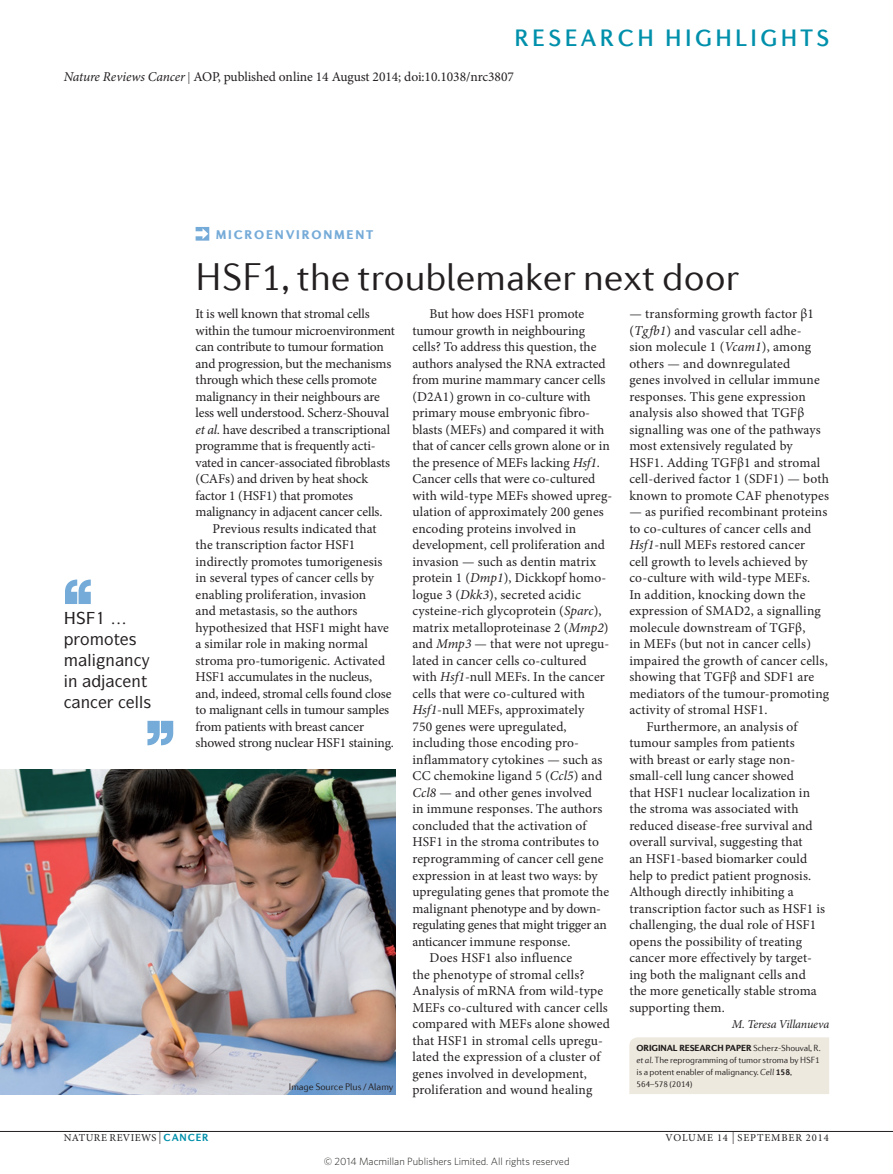
<style>
.page{position:relative;width:893px;height:1174px;background:#fff}
.page>*{position:absolute;margin:0;border:0;box-sizing:border-box;transform-origin:0 0}
.t1{font:300 39px "Diverda Sans Com";color:#231f20}
.t2{font:500 24px "Diverda Sans Com";letter-spacing:.14em;color:#0090ab}
.pulloutquote{font:500 16.5px "ITC Symbol Std";color:#231f20}
.bodyindent{font:13.5px/16.5px "Minion Pro";letter-spacing:.005em;color:#231f20}
.bodyfirst{font:13.5px/16.5px "Minion Pro";letter-spacing:-.015em;color:#231f20}
.ministrap{font:900 12.75px "Diverda Sans Com";letter-spacing:.14em;color:#75abd8}
.author{font:italic 12px "Minion Pro";letter-spacing:-.01em;color:#231f20}
.t3{font:300 10.5px "Whitney";color:#1d1d1b}
.t4{font:10.5px "Minion Pro Regular 2";letter-spacing:.07em;color:#231f20}
.t5{font:10.5px "Minion Pro Regular 2";letter-spacing:.04em;color:#231f20}
.creditstyle{font:300 9.75px "Diverda Sans Com";letter-spacing:-.005em;color:#231f20}
.webbody{font:300 9px/12px "Diverda Sans Com";letter-spacing:-.005em;color:#231f20}
.s1{font-style:italic}
.s2{font-size:12px}
.s3{font-weight:900}
.s4{font-weight:700}
.s5{font-family:"Diverda Sans Com";font-weight:700;color:#0090ab}
</style>
<div class="page">
<svg style="left:147px;top:721px;width:26px;height:24px"></svg>
<svg style="left:65px;top:579px;width:26px;height:25px"></svg>
<img style="left:0;top:769px;width:395px;height:325px">
<hr style="left:0;top:1131px;width:893px;height:1px;background:#231f20">
<svg style="left:196px;top:227px;width:13px;height:14px"></svg>
<div style="left:629px;top:1037px;width:200px;height:57px;background:#ede9de"></div>
<h2 class="t2" style="left:514px;top:24px;width:316px">RESEARCH HIGHLIGHTS</h2>
<p class="bodyindent" style="left:64px;top:69px;width:452px"><span class="s1">Nature Reviews Cancer</span> <span class="s2">|</span> AOP, published online 14 August 2014; doi:10.1038/nrc3807</p>
<p class="pulloutquote" style="left:80px;top:628px;width:58px">□ □▼▲</p>
<p class="pulloutquote" style="left:87px;top:649px;width:48px">●■■</p>
<p class="pulloutquote" style="left:68px;top:670px;width:11px">■</p>
<p class="pulloutquote" style="left:81px;top:691px;width:11px">■</p>
<p class="pulloutquote" style="left:135px;top:691px;width:18px">●●▲</p>
<p class="ministrap" style="left:216px;top:227px;width:159px">MICROENVIRONMENT</p>
<p class="t1" style="left:196px;top:254px;width:545px">HSF1, the troublemaker next door</p>
<p class="bodyfirst" style="left:196px;top:306px;width:201px">It is well known that stromal cells within the tumour microenvironment can contribute to tumour formation and progression, but the mechanisms through which these cells promote malignancy in their neighbours are less well understood. Scherz-Shouval <span class="s1">et al.</span> have described a transcriptional programme that is frequently acti&shy;vated in cancer-associated fibroblasts (CAFs) and driven by heat shock factor 1 (HSF1) that promotes malignancy in adjacent cancer cells.</p>
<p class="bodyindent" style="left:196px;top:520px;width:200px;text-indent:17px">Previous results indicated that the transcription factor HSF1 indirectly promotes tumorigenesis in several types of cancer cells by enabling proliferation, invasion<br>and metastasis, so the authors hypothesized that HSF1 might have a similar role in making normal stroma pro-tumorigenic. Activated HSF1 accumulates in the nucleus, and, indeed, stromal cells found close to malignant cells in tumour samples from patients with breast cancer showed strong nuclear HSF1 staining.</p>
<p class="creditstyle" style="left:289px;top:1081px;width:106px">Image Source Plus / Alamy</p>
<p class="bodyindent" style="left:412px;top:306px;width:201px;text-indent:17px">But how does HSF1 promote tumour growth in neighbouring cells? To address this question, the authors analysed the RNA extracted from murine mammary cancer cells (D2A1) grown in co-culture with primary mouse embryonic fibro&shy;blasts (MEFs) and compared it with that of cancer cells grown alone or in the presence of MEFs lacking <span class="s1">Hsf1</span>.<br>Cancer cells that were co-cultured with wild-type MEFs showed upreg&shy;ulation of approximately 200 genes encoding proteins involved in development, cell proliferation and invasion — such as dentin matrix protein 1 (<span class="s1">Dmp1</span>), Dickkopf homo&shy;logue 3 (<span class="s1">Dkk3</span>), secreted acidic cysteine-rich glycoprotein (<span class="s1">Sparc</span>), matrix metalloproteinase 2 (<span class="s1">Mmp2</span>) and <span class="s1">Mmp3</span> — that were not upregu&shy;lated in cancer cells co-cultured with <span class="s1">Hsf1</span>‑null MEFs. In the cancer cells that were co-cultured with <span class="s1">Hsf1</span>‑null MEFs, approximately<br>750 genes were upregulated, including those encoding pro&shy;inflammatory cytokines — such as CC chemokine ligand 5 (<span class="s1">Ccl5</span>) and <span class="s1">Ccl8</span> — and other genes involved<br>in immune responses. The authors concluded that the activation of HSF1 in the stroma contributes to reprogramming of cancer cell gene expression in at least two ways: by upregulating genes that promote the malignant phenotype and by down&shy;regulating genes that might trigger an anticancer immune response.</p>
<p class="bodyindent" style="left:412px;top:949px;width:199px;text-indent:17px">Does HSF1 also influence<br>the phenotype of stromal cells?<br>Analysis of mRNA from wild-type<br>MEFs co-cultured with cancer cells compared with MEFs alone showed that HSF1 in stromal cells upregu&shy;lated the expression of a cluster of genes involved in development, proliferation and wound healing</p>
<p class="bodyindent" style="left:629px;top:306px;width:201px">— transforming growth factor β1 (<span class="s1">Tgfb1</span>) and vascular cell adhe-<br>sion molecule 1 (<span class="s1">Vcam1</span>), among others — and downregulated<br>genes involved in cellular immune responses. This gene expression analysis also showed that TGFβ signalling was one of the pathways most extensively regulated by<br>HSF1. Adding TGFβ1 and stromal cell-derived factor 1 (SDF1) — both known to promote CAF phenotypes</p>
<p class="bodyindent" style="left:629px;top:504px;width:201px">— as purified recombinant proteins to co-cultures of cancer cells and<br><span class="s1">Hsf1</span>‑null MEFs restored cancer<br>cell growth to levels achieved by co-culture with wild-type MEFs.<br>In addition, knocking down the expression of SMAD2, a signalling molecule downstream of TGFβ,<br>in MEFs (but not in cancer cells) impaired the growth of cancer cells, showing that TGFβ and SDF1 are mediators of the tumour-promoting activity of stromal HSF1.</p>
<p class="bodyindent" style="left:629px;top:718px;width:197px;text-indent:17px">Furthermore, an analysis of tumour samples from patients<br>with breast or early stage non&shy;small-cell lung cancer showed<br>that HSF1 nuclear localization in the stroma was associated with reduced disease-free survival and overall survival, suggesting that<br>an HSF1‑based biomarker could help to predict patient prognosis.<br>Although directly inhibiting a transcription factor such as HSF1 is challenging, the dual role of HSF1 opens the possibility of treating cancer more effectively by target&shy;ing both the malignant cells and the more genetically stable stroma supporting them.</p>
<p class="author" style="left:732px;top:1017px;width:99px">M. Teresa Villanueva</p>
<p class="webbody" style="left:637px;top:1041px;width:185px"><span class="s3">ORIGINAL RESEARCH PAPER</span> Scherz-Shouval, R. <span class="s1">et al.</span> The reprogramming of tumor stroma by HSF1 is a potent enabler of malignancy. <span class="s1">Cell</span> <span class="s4">158</span>, 564–578 (2014)</p>
<p class="t5" style="left:64px;top:1130px;width:146px">NATURE REVIEWS <span class="s2">|</span> <span class="s5">CANCER</span></p>
<p class="t4" style="left:666px;top:1130px;width:165px">VOLUME 14 <span class="s2">|</span> SEPTEMBER 2014</p>
<p class="t3" style="left:324px;top:1154px;width:247px">© 2014 Macmillan Publishers Limited. All rights reserved</p>
</div>
